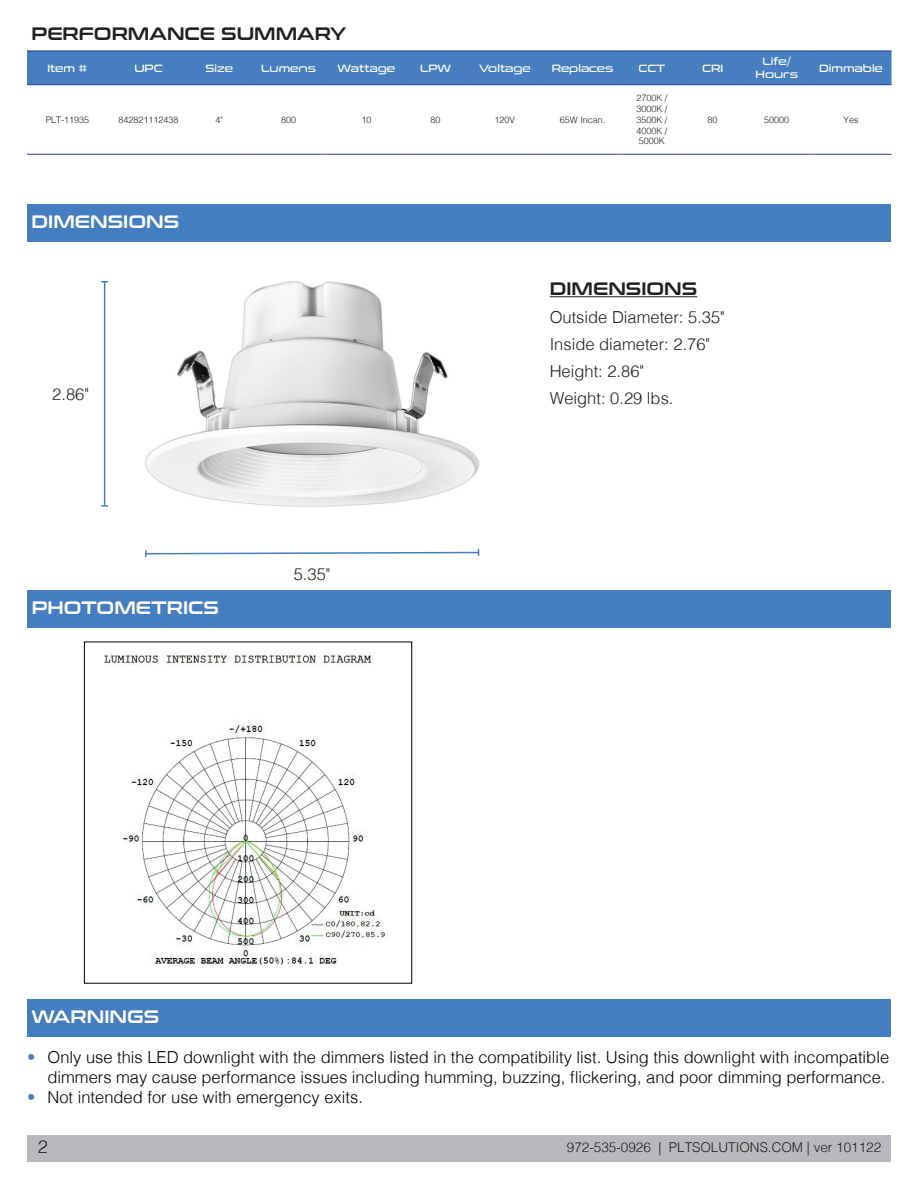
<style>
.page{position:relative;width:918px;height:1188px;background:#fff}
.page>*{position:absolute;margin:0;border:0;box-sizing:border-box;transform-origin:0 0}
.t1{font:18px "Conthrax Sb";color:#fff}
.t2{font:18px "Conthrax Sb";color:#231f20}
.t3{font:300 18px "Helvetica";color:#231f20}
.t4{font:300 16.5px/19.8px "Helvetica";color:#000;text-align:right}
.PLT_Body{font:300 16.5px "Helvetica";color:#231f20}
.t5{font:300 13.5px "Helvetica";color:#231f20}
.t6{font:10.5px/12.6px "Conthrax Rg";color:#fff;text-align:center}
.Paragraph_Style_1{font:300 9px "Helvetica";color:#231f20}
.s1{color:#447dc0}
</style>
<div class="page">
<div style="left:27px;top:1135px;width:864px;height:27px;background:#b8b9bc"></div>
<img style="left:145px;top:281px;width:335px;height:226px">
<div style="left:27px;top:204px;width:864px;height:37px;background:#447dc0"></div>
<hr style="left:104px;top:282px;width:1px;height:224px;background:#447dc0">
<svg style="left:101px;top:505px;width:7px;height:2px"></svg>
<svg style="left:101px;top:281px;width:7px;height:2px"></svg>
<svg style="left:145px;top:549px;width:335px;height:8px"></svg>
<div style="left:27px;top:52px;width:865px;height:32px;background:#467ebf"></div>
<hr style="left:27px;top:154px;width:81px;height:1px;background:#253f8e">
<hr style="left:108px;top:154px;width:81px;height:1px;background:#253f8e">
<hr style="left:189px;top:154px;width:61px;height:1px;background:#253f8e">
<hr style="left:250px;top:154px;width:78px;height:1px;background:#253f8e">
<hr style="left:328px;top:154px;width:77px;height:1px;background:#253f8e">
<hr style="left:405px;top:154px;width:61px;height:1px;background:#253f8e">
<hr style="left:466px;top:154px;width:78px;height:1px;background:#253f8e">
<hr style="left:544px;top:154px;width:78px;height:1px;background:#253f8e">
<hr style="left:622px;top:154px;width:60px;height:1px;background:#253f8e">
<hr style="left:682px;top:154px;width:61px;height:1px;background:#253f8e">
<hr style="left:743px;top:154px;width:68px;height:1px;background:#253f8e">
<hr style="left:811px;top:154px;width:81px;height:1px;background:#253f8e">
<hr style="left:27px;top:51px;width:81px;height:1px;background:#253f8e">
<hr style="left:108px;top:51px;width:81px;height:1px;background:#253f8e">
<hr style="left:189px;top:51px;width:61px;height:1px;background:#253f8e">
<hr style="left:250px;top:51px;width:78px;height:1px;background:#253f8e">
<hr style="left:328px;top:51px;width:77px;height:1px;background:#253f8e">
<hr style="left:405px;top:51px;width:61px;height:1px;background:#253f8e">
<hr style="left:466px;top:51px;width:78px;height:1px;background:#253f8e">
<hr style="left:544px;top:51px;width:78px;height:1px;background:#253f8e">
<hr style="left:622px;top:51px;width:60px;height:1px;background:#253f8e">
<hr style="left:682px;top:51px;width:61px;height:1px;background:#253f8e">
<hr style="left:743px;top:51px;width:68px;height:1px;background:#253f8e">
<hr style="left:811px;top:51px;width:81px;height:1px;background:#253f8e">
<hr style="left:27px;top:84px;width:81px;height:1px;background:#253f8e">
<hr style="left:108px;top:84px;width:81px;height:1px;background:#253f8e">
<hr style="left:189px;top:84px;width:61px;height:1px;background:#253f8e">
<hr style="left:250px;top:84px;width:78px;height:1px;background:#253f8e">
<hr style="left:328px;top:84px;width:77px;height:1px;background:#253f8e">
<hr style="left:405px;top:84px;width:61px;height:1px;background:#253f8e">
<hr style="left:466px;top:84px;width:78px;height:1px;background:#253f8e">
<hr style="left:544px;top:84px;width:78px;height:1px;background:#253f8e">
<hr style="left:622px;top:84px;width:60px;height:1px;background:#253f8e">
<hr style="left:682px;top:84px;width:61px;height:1px;background:#253f8e">
<hr style="left:743px;top:84px;width:68px;height:1px;background:#253f8e">
<hr style="left:811px;top:84px;width:81px;height:1px;background:#253f8e">
<div style="left:27px;top:999px;width:864px;height:37px;background:#447dc0"></div>
<hr style="left:550px;top:296px;width:147px;height:1px;background:#231f20">
<div style="left:27px;top:591px;width:864px;height:37px;background:#447dc0"></div>
<img style="left:104px;top:655px;width:282px;height:310px">
<div style="left:84px;top:642px;width:328px;height:341px;border:1px solid #000"></div>
<p class="t2" style="left:32px;top:20px;width:316px">PERFORMANCE SUMMARY</p>
<p class="t6" style="left:47px;top:61px;width:42px">Item #</p>
<p class="t6" style="left:134px;top:61px;width:30px">UPC</p>
<p class="t6" style="left:206px;top:61px;width:29px">Size</p>
<p class="t6" style="left:261px;top:61px;width:56px">Lumens</p>
<p class="t6" style="left:338px;top:61px;width:59px">Wattage</p>
<p class="t6" style="left:420px;top:61px;width:32px">LPW</p>
<p class="t6" style="left:479px;top:61px;width:53px">Voltage</p>
<p class="t6" style="left:552px;top:61px;width:63px">Replaces</p>
<p class="t6" style="left:638px;top:61px;width:28px">CCT</p>
<p class="t6" style="left:702px;top:61px;width:23px">CRI</p>
<p class="t6" style="left:756px;top:55px;width:44px">Life/<br>Hours</p>
<p class="t6" style="left:819px;top:61px;width:65px">Dimmable</p>
<p class="Paragraph_Style_1" style="left:46px;top:112px;width:45px">PLT-11935</p>
<p class="Paragraph_Style_1" style="left:118px;top:112px;width:62px">842821112438</p>
<p class="Paragraph_Style_1" style="left:216px;top:112px;width:9px">4"</p>
<p class="Paragraph_Style_1" style="left:281px;top:112px;width:17px">800</p>
<p class="Paragraph_Style_1" style="left:361px;top:112px;width:12px">10</p>
<p class="Paragraph_Style_1" style="left:431px;top:112px;width:12px">80</p>
<p class="Paragraph_Style_1" style="left:495px;top:112px;width:22px">120V</p>
<p class="Paragraph_Style_1" style="left:560px;top:112px;width:47px">65W Incan.</p>
<p class="Paragraph_Style_1" style="left:636px;top:90px;width:33px">2700K /</p>
<p class="Paragraph_Style_1" style="left:636px;top:101px;width:33px">3000K /</p>
<p class="Paragraph_Style_1" style="left:636px;top:112px;width:33px">3500K /</p>
<p class="Paragraph_Style_1" style="left:636px;top:123px;width:33px">4000K /</p>
<p class="Paragraph_Style_1" style="left:639px;top:133px;width:28px">5000K</p>
<p class="Paragraph_Style_1" style="left:708px;top:112px;width:12px">80</p>
<p class="Paragraph_Style_1" style="left:764px;top:112px;width:27px">50000</p>
<p class="Paragraph_Style_1" style="left:844px;top:112px;width:17px">Yes</p>
<p class="t1" style="left:32px;top:207px;width:149px">DIMENSIONS</p>
<p class="PLT_Body" style="left:52px;top:380px;width:38px">2.86"</p>
<p class="t1" style="left:32px;top:594px;width:189px">PHOTOMETRICS</p>
<p class="PLT_Body" style="left:294px;top:560px;width:38px">5.35"</p>
<p class="t2" style="left:550px;top:275px;width:149px">DIMENSIONS</p>
<p class="PLT_Body" style="left:550px;top:303px;width:177px">Outside Diameter: 5.35"</p>
<p class="PLT_Body" style="left:550px;top:330px;width:162px">Inside diameter: 2.76"</p>
<p class="PLT_Body" style="left:550px;top:357px;width:96px">Height: 2.86"</p>
<p class="PLT_Body" style="left:550px;top:384px;width:125px">Weight: 0.29 lbs.</p>
<p class="t1" style="left:32px;top:1002px;width:129px">WARNINGS</p>
<p class="t4" style="left:27px;top:1046px;width:863px"><span class="s1">•</span> Only use this LED downlight with the dimmers listed in the compatibility list. Using this downlight with incompatible dimmers may cause performance issues including humming, buzzing, flickering, and poor dimming performance.</p>
<p class="t4" style="left:27px;top:1086px;width:337px"><span class="s1">•</span> Not intended for use with emergency exits.</p>
<p class="t3" style="left:38px;top:1132px;width:12px">2</p>
<p class="t5" style="left:567px;top:1136px;width:316px">972-535-0926 | PLTSOLUTIONS.COM | ver 101122</p>
</div>
